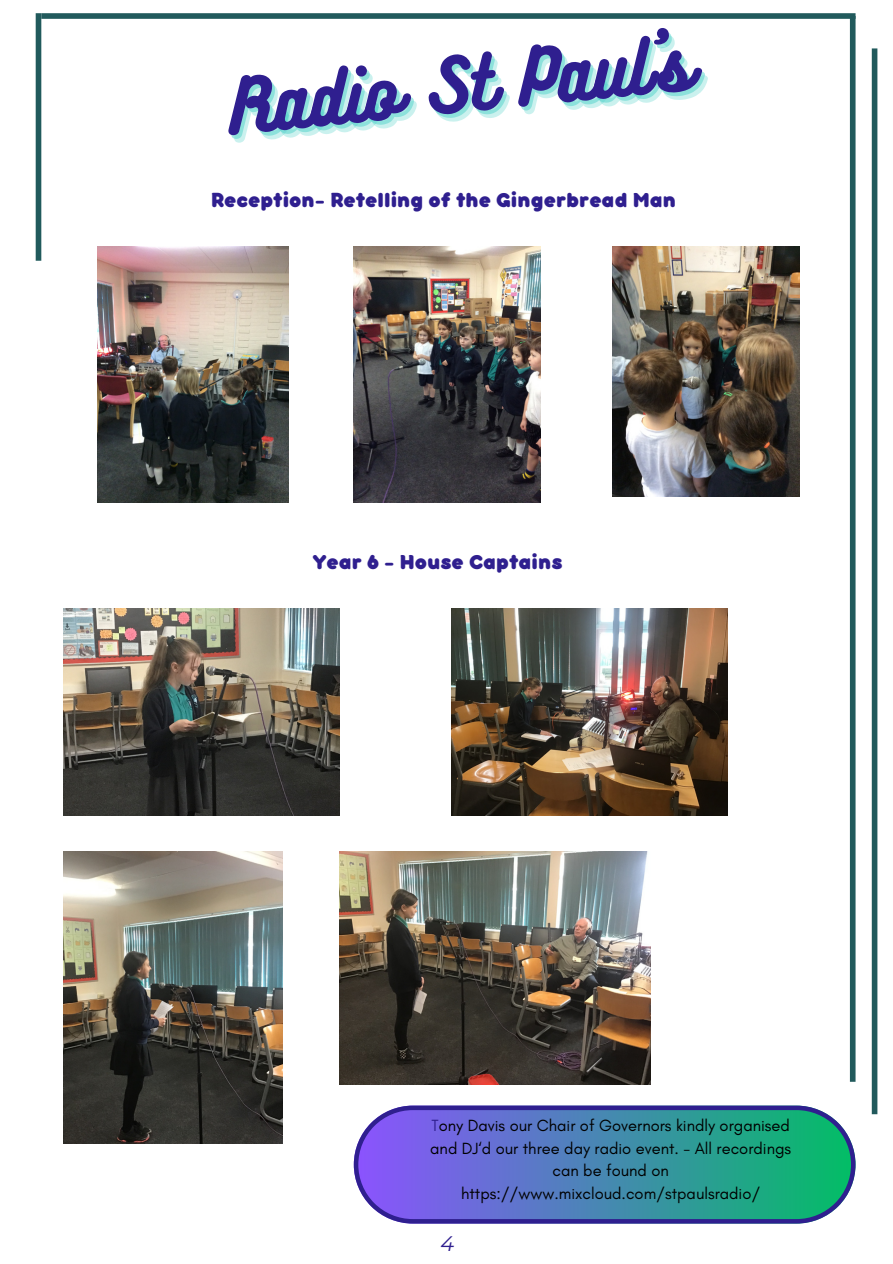
<style>
.page{position:relative;width:893px;height:1264px;background:#fff}
.page>*{position:absolute;margin:0;border:0;box-sizing:border-box;transform-origin:0 0}
.t1{font:67.5px "Bukhari Script";color:#2f1f8f}
.t2{font:800 21.75px "Bubbleboddy Neue";color:#2f1f8f}
.t3{font:italic 21px "Montserrat";color:#2f1f8f}
.t4{font:16.5px/22.5px "Glacial Indifference";color:#000;text-align:center}
.s1{color:#2f1f8f}
</style>
<div class="page">
<div style="left:41px;top:13px;width:814px;height:6px;background:#215a5c"></div>
<div style="left:849px;top:16px;width:6px;height:1065px;background:#215a5c"></div>
<div style="left:36px;top:13px;width:5px;height:248px;background:#215a5c"></div>
<div style="left:871px;top:48px;width:6px;height:1066px;background:#215a5c"></div>
<img style="left:97px;top:246px;width:191px;height:257px">
<img style="left:354px;top:246px;width:186px;height:257px">
<img style="left:613px;top:246px;width:186px;height:250px">
<img style="left:64px;top:608px;width:275px;height:207px">
<img style="left:451px;top:608px;width:276px;height:207px">
<img style="left:64px;top:852px;width:218px;height:291px">
<img style="left:339px;top:852px;width:311px;height:232px">
<svg style="left:354px;top:1105px;width:501px;height:118px;background:#4e85b2"></svg>
<p class="t1" style="left:224px;top:65px;width:465px;rotate:-6deg">Radio St Paul’s</p>
<p class="t2" style="left:211px;top:193px;width:466px">Reception- Retelling of the Gingerbread Man</p>
<p class="t2" style="left:313px;top:555px;width:251px">Year 6 - House Captains</p>
<p class="t4" style="left:430px;top:1114px;width:362px"><span class="s1">T</span>ony Davis our Chair of Governors kindly organised and DJ‘d our three day radio event. - All recordings can be found on https://www.mixcloud.com/stpaulsradio/</p>
<p class="t3" style="left:440px;top:1230px;width:15px">4</p>
</div>
